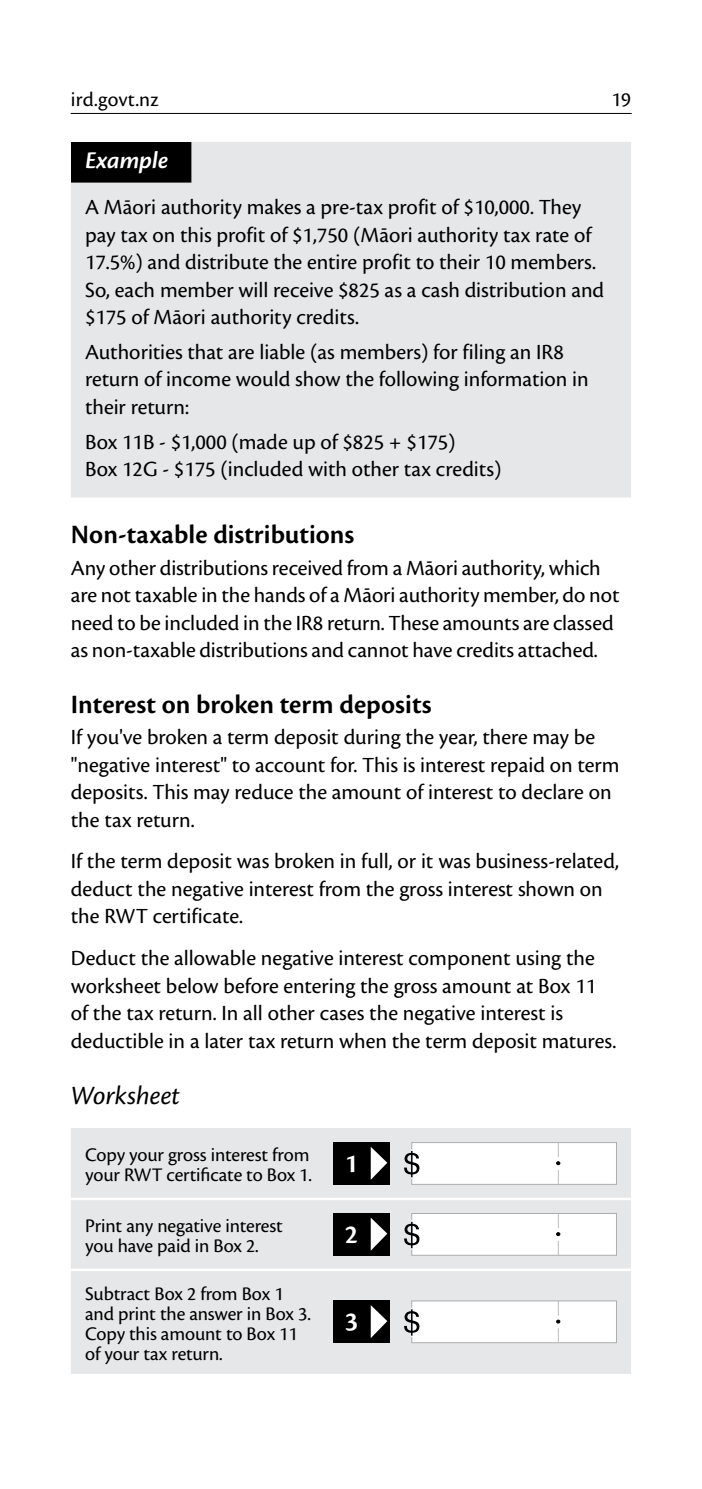
<style>
.page{position:relative;width:702px;height:1489px;background:#fff}
.page>*{position:absolute;margin:0;border:0;box-sizing:border-box;transform-origin:0 0}
.t1{font:600 27.5px "Cronos Pro";color:#000}
.t2{font:italic 27.5px "Cronos Pro";letter-spacing:-.005em;color:#000}
.t3{font:600 27.5px "Cronos Pro";color:#fff}
.t4{font:italic 600 25px "Cronos Pro";color:#fff}
.t5{font:22.5px/27.5px "Cronos Pro";color:#000}
.t6{font:21.25px "Cronos Pro";letter-spacing:.01em;color:#000}
.t7{font:20px/20px "Cronos Pro";letter-spacing:-.005em;color:#000}
</style>
<div class="page">
<hr style="left:71px;top:113px;width:560px;height:1px;background:#000">
<div style="left:71px;top:142px;width:560px;height:355px;background:#e6e7e8"></div>
<div style="left:71px;top:1128px;width:560px;height:245px;background:#e6e7e8"></div>
<hr style="left:71px;top:1197px;width:262px;height:3px;background:#fff">
<hr style="left:333px;top:1197px;width:71px;height:3px;background:#fff">
<hr style="left:404px;top:1197px;width:227px;height:3px;background:#fff">
<hr style="left:71px;top:1268px;width:262px;height:2px;background:#fff">
<hr style="left:333px;top:1268px;width:71px;height:2px;background:#fff">
<hr style="left:404px;top:1268px;width:227px;height:2px;background:#fff">
<div style="left:333px;top:1142px;width:57px;height:42px;background:#000"></div>
<svg style="left:371px;top:1147px;width:16px;height:32px"></svg>
<div style="left:411px;top:1142px;width:205px;height:42px;background:#fff;border:1px solid #abadb0"></div>
<svg style="left:404px;top:1149px;width:15px;height:29px"></svg>
<svg style="left:556px;top:1142px;width:4px;height:42px"></svg>
<div style="left:333px;top:1212px;width:57px;height:43px;background:#000"></div>
<svg style="left:371px;top:1218px;width:16px;height:32px"></svg>
<div style="left:411px;top:1212px;width:205px;height:43px;background:#fff;border:1px solid #abadb0"></div>
<svg style="left:404px;top:1220px;width:15px;height:29px"></svg>
<svg style="left:556px;top:1213px;width:4px;height:42px"></svg>
<div style="left:333px;top:1300px;width:57px;height:42px;background:#000"></div>
<svg style="left:371px;top:1305px;width:16px;height:32px"></svg>
<div style="left:411px;top:1300px;width:205px;height:42px;background:#fff;border:1px solid #abadb0"></div>
<svg style="left:404px;top:1307px;width:15px;height:29px"></svg>
<svg style="left:556px;top:1300px;width:4px;height:42px"></svg>
<p class="t6" style="left:71px;top:87px;width:89px">ird.govt.nz</p>
<p class="t6" style="left:611px;top:87px;width:21px">19</p>
<p class="t4" style="left:85px;top:146px;width:85px">Example</p>
<p class="t5" style="left:85px;top:194px;width:520px">A Māori authority makes a pre-tax profit of $10,000. They pay tax on this profit of $1,750 (Māori authority tax rate of 17.5%) and distribute the entire profit to their 10 members.<br>So, each member will receive $825 as a cash distribution and $175 of Māori authority credits.</p>
<p class="t5" style="left:85px;top:338px;width:505px">Authorities that are liable (as members) for filing an IR8 return of income would show the following information in their return:</p>
<p class="t5" style="left:85px;top:428px;width:418px">Box 11B - $1,000 (made up of $825 + $175)<br>Box 12G - $175 (included with other tax credits)</p>
<p class="t1" style="left:71px;top:519px;width:285px">Non-taxable distributions</p>
<p class="t5" style="left:71px;top:554px;width:550px">Any other distributions received from a Māori authority, which are not taxable in the hands of a Māori authority member, do not need to be included in the IR8 return. These amounts are classed as non-taxable distributions and cannot have credits attached.</p>
<p class="t1" style="left:71px;top:688px;width:362px">Interest on broken term deposits</p>
<p class="t5" style="left:71px;top:723px;width:550px">If you've broken a term deposit during the year, there may be "negative interest" to account for. This is interest repaid on term deposits. This may reduce the amount of interest to declare on the tax return.</p>
<p class="t5" style="left:71px;top:847px;width:549px">If the term deposit was broken in full, or it was business-related, deduct the negative interest from the gross interest shown on the RWT certificate.</p>
<p class="t5" style="left:71px;top:944px;width:547px">Deduct the allowable negative interest component using the worksheet below before entering the gross amount at Box 11 of the tax return. In all other cases the negative interest is deductible in a later tax return when the term deposit matures.</p>
<p class="t2" style="left:71px;top:1079px;width:111px">Worksheet</p>
<p class="t7" style="left:85px;top:1144px;width:275px">Copy your gross interest from<br>your RWT certificate to Box 1. <sup>1</sup></p>
<p class="t7" style="left:85px;top:1215px;width:199px">Print any negative interest you have paid in Box 2.</p>
<p class="t3" style="left:345px;top:1218px;width:15px">2</p>
<p class="t7" style="left:85px;top:1283px;width:227px">Subtract Box 2 from Box 1 and print the answer in Box 3.<br>Copy this amount to Box 11 of your tax return.</p>
<p class="t3" style="left:345px;top:1305px;width:15px">3</p>
</div>
